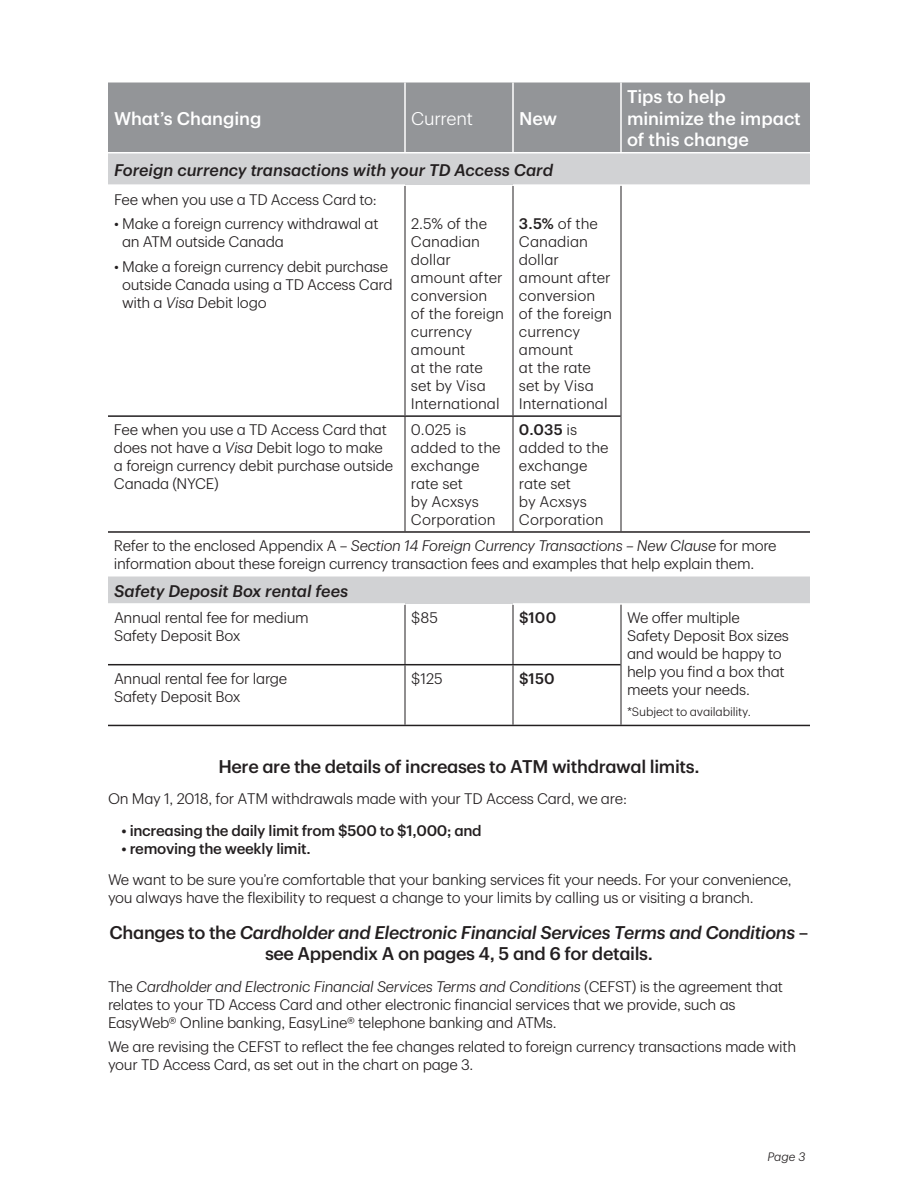
<style>
.page{position:relative;width:918px;height:1188px;background:#fff}
.page>*{position:absolute;margin:0;border:0;box-sizing:border-box;transform-origin:0 0}
.t1{font:italic 500 18px/21.6px "TD Graphik";letter-spacing:-.02em;color:#231f20;text-align:center}
.t2{font:500 18px/21.6px "TD Graphik";letter-spacing:-.005em;color:#fff}
.t3{font:500 18px "TD Graphik";letter-spacing:-.02em;color:#231f20}
.t4{font:300 18px "TD Graphik";letter-spacing:-.015em;color:#fff}
.t5{font:italic 500 16.5px "TD Graphik";color:#231f20}
.t6{font:300 15px/18px "TD Graphik";letter-spacing:-.02em;color:#231f20}
.t7{font:300 15px/18px "TD Graphik";color:#231f20}
.t8{font:500 15px "TD Graphik";letter-spacing:-.02em;color:#231f20}
.t9{font:300 12px "TD Graphik";letter-spacing:-.015em;color:#231f20}
.t10{font:italic 300 12px "TD Graphik";color:#231f20}
.s1{font-style:italic}
.s2{font-weight:500}
.s3{font-style:normal}
</style>
<div class="page">
<div style="left:108px;top:82px;width:297px;height:71px;background:#939598"></div>
<div style="left:405px;top:82px;width:108px;height:71px;background:#939598"></div>
<div style="left:513px;top:82px;width:108px;height:71px;background:#939598"></div>
<div style="left:621px;top:82px;width:189px;height:71px;background:#939598"></div>
<div style="left:108px;top:153px;width:702px;height:32px;background:#d1d2d4"></div>
<div style="left:108px;top:576px;width:702px;height:28px;background:#d1d2d4"></div>
<hr style="left:405px;top:152px;width:108px;height:1px;background:#fff">
<hr style="left:405px;top:186px;width:1px;height:229px;background:#231f20">
<hr style="left:513px;top:186px;width:1px;height:229px;background:#231f20">
<hr style="left:405px;top:417px;width:1px;height:114px;background:#231f20">
<hr style="left:513px;top:417px;width:1px;height:114px;background:#231f20">
<hr style="left:405px;top:605px;width:1px;height:59px;background:#231f20">
<hr style="left:513px;top:605px;width:1px;height:59px;background:#231f20">
<hr style="left:405px;top:665px;width:1px;height:60px;background:#231f20">
<hr style="left:513px;top:665px;width:1px;height:60px;background:#231f20">
<hr style="left:404px;top:83px;width:2px;height:69px;background:#fff">
<hr style="left:108px;top:152px;width:297px;height:1px;background:#fff">
<hr style="left:108px;top:184px;width:297px;height:2px;background:#fff">
<hr style="left:108px;top:603px;width:297px;height:2px;background:#fff">
<hr style="left:512px;top:83px;width:2px;height:69px;background:#fff">
<hr style="left:513px;top:152px;width:108px;height:1px;background:#fff">
<hr style="left:513px;top:184px;width:108px;height:2px;background:#fff">
<hr style="left:621px;top:184px;width:189px;height:2px;background:#fff">
<hr style="left:513px;top:603px;width:108px;height:2px;background:#fff">
<hr style="left:108px;top:415px;width:297px;height:2px;background:#231f20">
<hr style="left:405px;top:415px;width:108px;height:2px;background:#231f20">
<hr style="left:513px;top:415px;width:108px;height:2px;background:#231f20">
<hr style="left:108px;top:664px;width:297px;height:1px;background:#231f20">
<hr style="left:405px;top:664px;width:108px;height:1px;background:#231f20">
<hr style="left:513px;top:664px;width:108px;height:1px;background:#231f20">
<hr style="left:108px;top:725px;width:297px;height:1px;background:#231f20">
<hr style="left:405px;top:725px;width:108px;height:1px;background:#231f20">
<hr style="left:513px;top:725px;width:108px;height:1px;background:#231f20">
<hr style="left:620px;top:83px;width:2px;height:69px;background:#fff">
<hr style="left:621px;top:152px;width:189px;height:1px;background:#fff">
<hr style="left:621px;top:186px;width:1px;height:230px;background:#231f20">
<hr style="left:621px;top:416px;width:1px;height:115px;background:#231f20">
<hr style="left:621px;top:603px;width:189px;height:2px;background:#fff">
<hr style="left:621px;top:605px;width:1px;height:60px;background:#231f20">
<hr style="left:621px;top:665px;width:1px;height:60px;background:#231f20">
<hr style="left:621px;top:725px;width:189px;height:1px;background:#231f20">
<hr style="left:108px;top:531px;width:297px;height:2px;background:#231f20">
<hr style="left:405px;top:531px;width:108px;height:2px;background:#231f20">
<hr style="left:513px;top:531px;width:108px;height:2px;background:#231f20">
<hr style="left:621px;top:531px;width:189px;height:2px;background:#231f20">
<hr style="left:108px;top:575px;width:297px;height:2px;background:#fff">
<hr style="left:405px;top:575px;width:108px;height:2px;background:#fff">
<hr style="left:513px;top:575px;width:108px;height:2px;background:#fff">
<hr style="left:621px;top:575px;width:189px;height:2px;background:#fff">
<p class="t2" style="left:114px;top:106px;width:149px">What’s Changing</p>
<p class="t4" style="left:411px;top:105px;width:64px">Current</p>
<p class="t2" style="left:519px;top:106px;width:40px">New</p>
<p class="t5" style="left:114px;top:157px;width:441px">Foreign currency transactions with your TD Access Card</p>
<p class="t6" style="left:114px;top:189px;width:264px">Fee when you use a TD Access Card to:</p>
<p class="t6" style="left:122px;top:214px;width:258px;text-indent:-8px">• Make a foreign currency withdrawal at an ATM outside Canada</p>
<p class="t6" style="left:122px;top:256px;width:272px;text-indent:-8px">• Make a foreign currency debit purchase outside Canada using a TD Access Card with a <span class="s1">Visa</span> Debit logo</p>
<p class="t7" style="left:411px;top:214px;width:95px">2.5% of the<br>Canadian dollar amount after conversion of the foreign currency amount<br>at the rate set by Visa<br>International</p>
<p class="t7" style="left:519px;top:214px;width:95px"><span class="s2">3.5%</span> of the<br>Canadian dollar amount after conversion of the foreign currency amount<br>at the rate set by Visa<br>International</p>
<p class="t2" style="left:627px;top:84px;width:175px">Tips to help minimize the impact of this change</p>
<p class="t6" style="left:114px;top:419px;width:281px">Fee when you use a TD Access Card that does not have a <span class="s1">Visa</span> Debit logo to make a foreign currency debit purchase outside<br>Canada (NYCE)</p>
<p class="t7" style="left:411px;top:419px;width:91px">0.025 is added to the exchange rate set<br>by Acxsys<br>Corporation</p>
<p class="t7" style="left:519px;top:420px;width:91px"><span class="s2">0.035</span> is added to the exchange rate set<br>by Acxsys<br>Corporation</p>
<p class="t6" style="left:114px;top:535px;width:664px">Refer to the enclosed Appendix A – <span class="s1">Section 14 Foreign Currency Transactions – New Clause</span> for more information about these foreign currency transaction fees and examples that help explain them.</p>
<p class="t5" style="left:114px;top:578px;width:236px">Safety Deposit Box rental fees</p>
<p class="t6" style="left:114px;top:607px;width:196px">Annual rental fee for medium<br>Safety Deposit Box</p>
<p class="t6" style="left:411px;top:607px;width:29px">$85</p>
<p class="t8" style="left:519px;top:606px;width:39px">$100</p>
<p class="t6" style="left:627px;top:607px;width:164px">We offer multiple<br>Safety Deposit Box sizes and would be happy to help you find a box that meets your needs.</p>
<p class="t9" style="left:627px;top:703px;width:125px">*Subject to availability.</p>
<p class="t6" style="left:114px;top:668px;width:175px">Annual rental fee for large<br>Safety Deposit Box</p>
<p class="t6" style="left:411px;top:668px;width:33px">$125</p>
<p class="t8" style="left:519px;top:667px;width:37px">$150</p>
<p class="t3" style="left:218px;top:753px;width:483px">Here are the details of increases to ATM withdrawal limits.</p>
<p class="t6" style="left:108px;top:789px;width:521px">On May 1, 2018, for ATM withdrawals made with your TD Access Card, we are:</p>
<p class="t8" style="left:122px;top:819px;width:362px">• increasing the daily limit from $500 to $1,000; and</p>
<p class="t8" style="left:122px;top:837px;width:191px">• removing the weekly limit.</p>
<p class="t6" style="left:108px;top:870px;width:685px">We want to be sure you’re comfortable that your banking services fit your needs. For your convenience, you always have the flexibility to request a change to your limits by calling us or visiting a branch.</p>
<p class="t1" style="left:110px;top:920px;width:700px"><span class="s3">Changes to the</span> Cardholder and Electronic Financial Services Terms and Conditions <span class="s3">– see Appendix A on pages 4, 5 and 6 for details.</span></p>
<p class="t6" style="left:108px;top:976px;width:677px">The <span class="s1">Cardholder and Electronic Financial Services Terms and Conditions</span> (CEFST) is the agreement that relates to your TD Access Card and other electronic financial services that we provide, such as<br>EasyWeb® Online banking, EasyLine® telephone banking and ATMs.</p>
<p class="t6" style="left:108px;top:1037px;width:690px">We are revising the CEFST to reflect the fee changes related to foreign currency transactions made with your TD Access Card, as set out in the chart on page 3.</p>
<p class="t10" style="left:767px;top:1148px;width:40px">Page 3</p>
</div>
